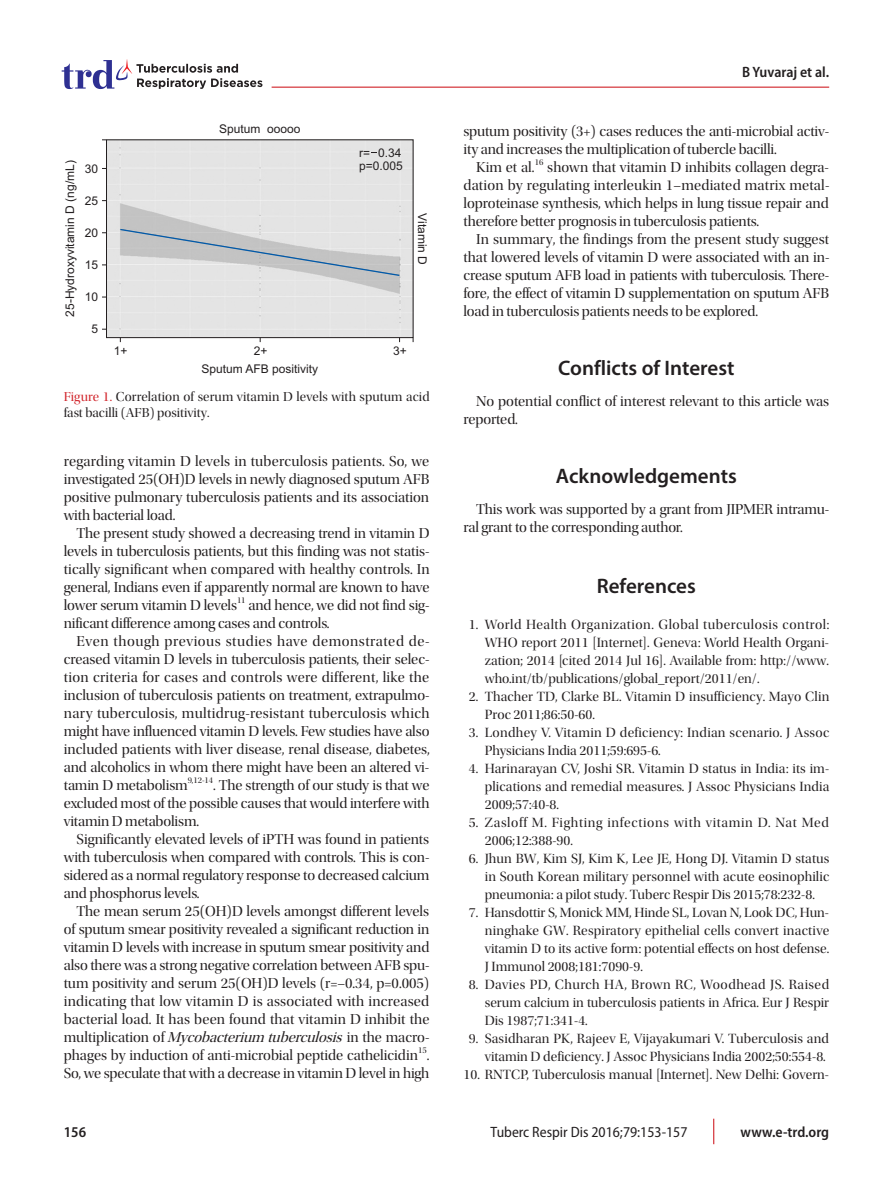
<style>
.page{position:relative;width:893px;height:1191px;background:#fff}
.page>*{position:absolute;margin:0;border:0;box-sizing:border-box;transform-origin:0 0}
.t1{font:600 21px "Myriad Pro";color:#231f20}
.t2{font:15px/18px "Utopia Std Disp";letter-spacing:-.01em;color:#231f20;text-align:justify}
.t3{font:semi-condensed 15px "Myriad Pro";color:#231f20}
.t4{font:600 semi-condensed 15px "Myriad Pro";color:#231f20}
.t5{font:13.95px/18px "Utopia Std Disp";color:#231f20;text-align:justify}
.t6{font:13.95px/18px "Utopia Std Disp";letter-spacing:.02em;color:#231f20}
.t7{font:13.95px/18px "Utopia Std Disp";letter-spacing:.045em;color:#231f20}
.t8{font:13.5px/16.2px "Utopia Std Disp";letter-spacing:.01em;color:#231f20}
.t9{font:12px/13.4px "Arial";color:#231f20}
.t10{font:8.7px "Utopia Std Disp";letter-spacing:-.01em;color:#231f20}
.s1{color:#d1232a}
.s2{font-style:italic}
</style>
<div class="page">
<svg style="left:713px;top:1118px;width:1px;height:26px"></svg>
<hr style="left:272px;top:87px;width:557px;height:1px;background:#d1232a">
<svg style="left:62px;top:59px;width:200px;height:30px"></svg>
<svg style="left:106px;top:139px;width:308px;height:199px;background:#dcdcdc"></svg>
<svg style="left:119px;top:228px;width:282px;height:49px;background:#cccfd1"></svg>
<p class="t9" style="left:64px;top:316px;width:158px;rotate:-90deg">25-Hydroxyvitamin D (ng/mL)</p>
<p class="t9" style="left:85px;top:163px;width:15px">30</p>
<p class="t9" style="left:85px;top:195px;width:15px">25</p>
<p class="t9" style="left:85px;top:227px;width:15px">20</p>
<p class="t9" style="left:85px;top:259px;width:15px">15</p>
<p class="t9" style="left:85px;top:291px;width:15px">10</p>
<p class="t9" style="left:92px;top:323px;width:8px">5</p>
<p class="t9" style="left:114px;top:345px;width:15px">1+</p>
<p class="t9" style="left:219px;top:124px;width:83px">Sputum ooooo</p>
<p class="t9" style="left:359px;top:147px;width:45px">r= 0.34 p=0.005</p>
<p class="t9" style="left:428px;top:213px;width:53px;rotate:90deg">Vitamin D</p>
<p class="t9" style="left:254px;top:345px;width:15px">2+</p>
<p class="t9" style="left:393px;top:345px;width:15px">3+</p>
<p class="t9" style="left:202px;top:363px;width:118px">Sputum AFB positivity</p>
<p class="t8" style="left:64px;top:389px;width:367px"><span class="s1">Figure 1.</span> Correlation of serum vitamin D levels with sputum acid fast bacilli (AFB) positivity.</p>
<p class="t2" style="left:64px;top:452px;width:367px">regarding vitamin D levels in tuberculosis patients. So, we investigated 25(OH)D levels in newly diagnosed sputum AFB positive pulmonary tuberculosis patients and its association with bacterial load.</p>
<p class="t2" style="left:64px;top:524px;width:367px;text-indent:13px">The present study showed a decreasing trend in vitamin D levels in tuberculosis patients, but this finding was not statis&shy;tically significant when compared with healthy controls. In general, Indians even if apparently normal are known to have lower serum vitamin D levels</p>
<p class="t10" style="left:237px;top:595px;width:10px">11</p>
<p class="t2" style="left:64px;top:596px;width:367px;text-indent:185px">and hence, we did not find sig&shy;nificant difference among cases and controls.</p>
<p class="t2" style="left:64px;top:632px;width:367px;text-indent:13px">Even though previous studies have demonstrated de&shy;creased vitamin D levels in tuberculosis patients, their selec&shy;tion criteria for cases and controls were different, like the inclusion of tuberculosis patients on treatment, extrapulmo&shy;nary tuberculosis, multidrug-resistant tuberculosis which might have influenced vitamin D levels. Few studies have also included patients with liver disease, renal disease, diabetes, and alcoholics in whom there might have been an altered vi&shy;tamin D metabolism</p>
<p class="t10" style="left:188px;top:775px;width:27px">9,12-14</p>
<p class="t2" style="left:64px;top:776px;width:367px;text-indent:149px">. The strength of our study is that we excluded most of the possible causes that would interfere with vitamin D metabolism.</p>
<p class="t2" style="left:64px;top:830px;width:367px;text-indent:13px">Significantly elevated levels of iPTH was found in patients with tuberculosis when compared with controls. This is con&shy;sidered as a normal regulatory response to decreased calcium and phosphorus levels.</p>
<p class="t2" style="left:64px;top:902px;width:367px;text-indent:13px">The mean serum 25(OH)D levels amongst different levels of sputum smear positivity revealed a significant reduction in vitamin D levels with increase in sputum smear positivity and also there was a strong negative correlation between AFB spu&shy;tum positivity and serum 25(OH)D levels (r=–0.34, p=0.005) indicating that low vitamin D is associated with increased bacterial load. It has been found that vitamin D inhibit the multiplication of <span class="s2">Mycobacterium tuberculosis</span> in the macro&shy;phages by induction of anti-microbial peptide cathelicidin</p>
<p class="t10" style="left:418px;top:1045px;width:10px">15</p>
<p class="t2" style="left:64px;top:1046px;width:367px;text-align:right">.<br>So, we speculate that with a decrease in vitamin D level in high</p>
<p class="t4" style="left:742px;top:62px;width:89px">B Yuvaraj et al.</p>
<p class="t2" style="left:463px;top:122px;width:367px">sputum positivity (3+) cases reduces the anti-microbial activ-</p>
<p class="t2" style="left:463px;top:140px;width:315px">ity and increases the multiplication of tubercle bacilli.</p>
<p class="t2" style="left:476px;top:158px;width:60px">Kim et al.</p>
<p class="t10" style="left:535px;top:157px;width:10px">16</p>
<p class="t2" style="left:463px;top:158px;width:367px;text-indent:84px">shown that vitamin D inhibits collagen degra&shy;dation by regulating interleukin 1–mediated matrix metal&shy;loproteinase synthesis, which helps in lung tissue repair and therefore better prognosis in tuberculosis patients.</p>
<p class="t2" style="left:463px;top:230px;width:367px;text-indent:13px">In summary, the findings from the present study suggest that lowered levels of vitamin D were associated with an in&shy;crease sputum AFB load in patients with tuberculosis. There&shy;fore, the effect of vitamin D supplementation on sputum AFB load in tuberculosis patients needs to be explored.</p>
<h1 class="t1" style="left:558px;top:354px;width:178px">Conflicts of Interest</h1>
<p class="t2" style="left:463px;top:392px;width:367px;text-indent:13px">No potential conflict of interest relevant to this article was reported.</p>
<h1 class="t1" style="left:556px;top:462px;width:182px">Acknowledgements</h1>
<p class="t2" style="left:463px;top:500px;width:367px;text-indent:13px">This work was supported by a grant from JIPMER intramu&shy;ral grant to the corresponding author.</p>
<h1 class="t1" style="left:597px;top:573px;width:101px">References</h1>
<p class="t5" style="left:485px;top:615px;width:346px;text-indent:-16px">1. World Health Organization. Global tuberculosis control:<br>WHO report 2011 [Internet]. Geneva: World Health Organi&shy;zation; 2014 [cited 2014 Jul 16]. Available from: http://www. who.int/tb/publications/global_report/2011/en/.</p>
<p class="t5" style="left:485px;top:687px;width:346px;text-indent:-16px">2. Thacher TD, Clarke BL. Vitamin D insufficiency. Mayo Clin<br>Proc 2011;86:50-60.</p>
<p class="t6" style="left:485px;top:723px;width:346px;text-indent:-16px">3. Londhey V. Vitamin D deficiency: Indian scenario. J Assoc<br>Physicians India 2011;59:695-6.</p>
<p class="t5" style="left:485px;top:759px;width:346px;text-indent:-16px">4. Harinarayan CV, Joshi SR. Vitamin D status in India: its im&shy;plications and remedial measures. J Assoc Physicians India 2009;57:40-8.</p>
<p class="t7" style="left:485px;top:813px;width:346px;text-indent:-16px">5. Zasloff M. Fighting infections with vitamin D. Nat Med<br>2006;12:388-90.</p>
<p class="t5" style="left:485px;top:849px;width:346px;text-indent:-16px">6. Jhun BW, Kim SJ, Kim K, Lee JE, Hong DJ. Vitamin D status in South Korean military personnel with acute eosinophilic pneumonia: a pilot study. Tuberc Respir Dis 2015;78:232-8.</p>
<p class="t5" style="left:485px;top:903px;width:346px;text-indent:-16px">7. Hansdottir S, Monick MM, Hinde SL, Lovan N, Look DC, Hun&shy;ninghake GW. Respiratory epithelial cells convert inactive vitamin D to its active form: potential effects on host defense.<br>J Immunol 2008;181:7090-9.</p>
<p class="t5" style="left:485px;top:975px;width:346px;text-indent:-16px">8. Davies PD, Church HA, Brown RC, Woodhead JS. Raised serum calcium in tuberculosis patients in Africa. Eur J Respir Dis 1987;71:341-4.</p>
<p class="t5" style="left:469px;top:1029px;width:362px;text-align:right">9. Sasidharan PK, Rajeev E, Vijayakumari V. Tuberculosis and vitamin D deficiency. J Assoc Physicians India 2002;50:554-8.</p>
<p class="t5" style="left:463px;top:1065px;width:367px">10. RNTCP, Tuberculosis manual [Internet]. New Delhi: Govern-</p>
<p class="t4" style="left:64px;top:1122px;width:24px">156</p>
<p class="t3" style="left:491px;top:1122px;width:198px">Tuberc Respir Dis 2016;79:153-157</p>
<p class="t4" style="left:740px;top:1122px;width:90px">www.e-trd.org</p>
</div>
